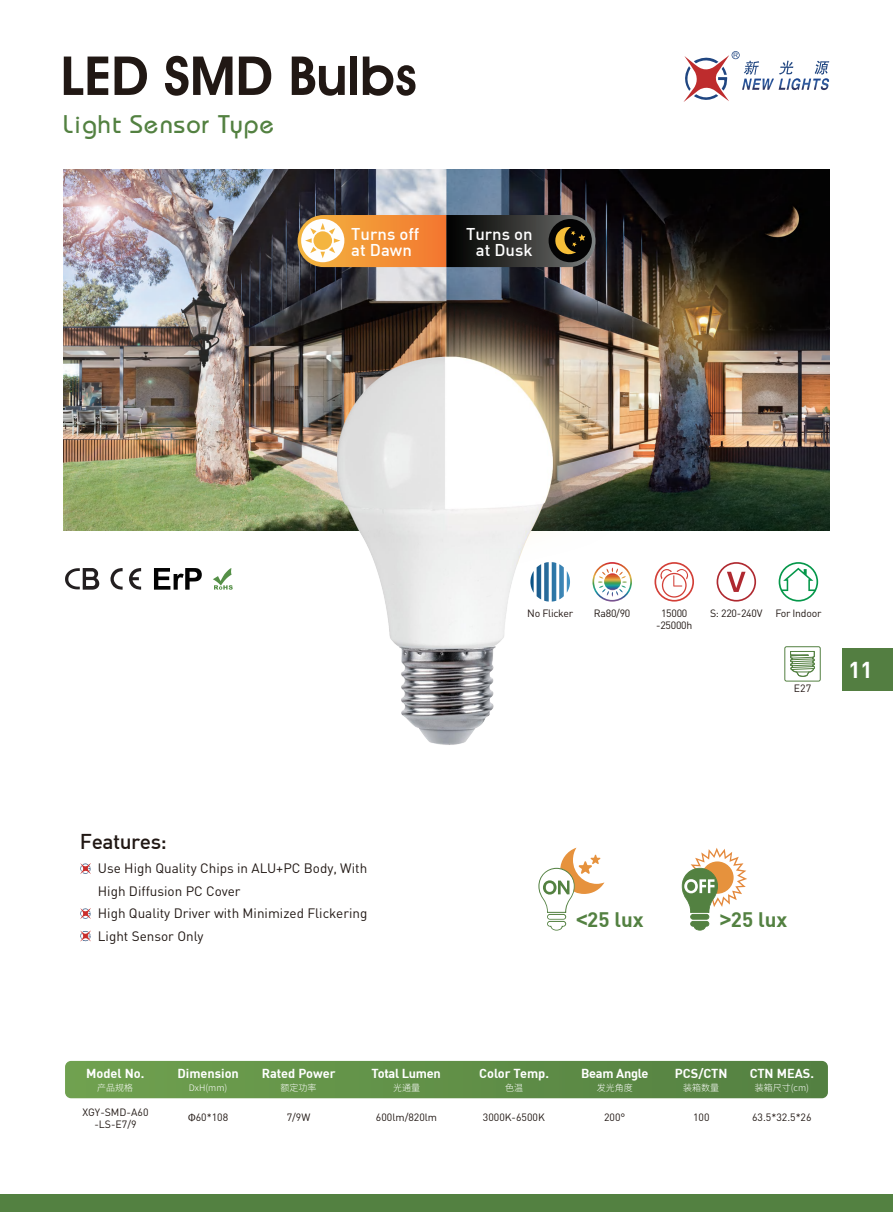
<style>
.page{position:relative;width:893px;height:1212px;background:#fff}
.page>*{position:absolute;margin:0;border:0;box-sizing:border-box;transform-origin:0 0}
.t1{font:600 54px "Avant Garde IT Cby BT";color:#211814}
.t2{font:25.5px "Bauhaus";letter-spacing:.05em;color:#538141}
.t3{font:700 22.5px "DIN";color:#fff}
.t4{font:500 21px "DIN";letter-spacing:-.025em;color:#211814}
.t5{font:700 20.55px "DIN";color:#538141}
.t6{font:500 16.8px/16.5px "DIN";color:#fff}
.t7{font:13.5px/22.5px "DIN";color:#211814}
.t8{font:700 12.75px "DIN";color:#fff}
.t9{font:700 12.75px "DIN";letter-spacing:-.02em;color:#fff}
.t10{font:10.5px/12px "DIN";color:#211814;text-align:center}
.t11{font:10.5px/12px "DIN";letter-spacing:-.025em;color:#211814;text-align:center}
.t12{font:10.5px "DIN";letter-spacing:-.025em;color:#221613}
.t13{font:300 9px "Source Han Sans CN";color:#fff}
.s1{font-family:"Arial";font-style:italic}
.s2{font-family:"Myriad Pro"}
</style>
<div class="page">
<div style="left:0;top:1194px;width:893px;height:18px;background:#538141"></div>
<svg style="left:213px;top:568px;width:20px;height:22px"></svg>
<svg style="left:66px;top:568px;width:33px;height:22px"></svg>
<svg style="left:110px;top:568px;width:31px;height:22px"></svg>
<svg style="left:154px;top:568px;width:48px;height:22px"></svg>
<svg style="left:654px;top:562px;width:40px;height:39px"></svg>
<svg style="left:717px;top:562px;width:39px;height:39px"></svg>
<svg style="left:779px;top:562px;width:39px;height:39px"></svg>
<svg style="left:683px;top:51px;width:144px;height:51px"></svg>
<svg style="left:66px;top:1061px;width:761px;height:37px;background:#619047"></svg>
<div style="left:784px;top:646px;width:37px;height:35px;border:1px solid #538041;border-radius:2px"></div>
<svg style="left:790px;top:651px;width:25px;height:26px"></svg>
<img style="left:66px;top:169px;width:761px;height:362px">
<img style="left:317px;top:277px;width:319px;height:468px">
<svg style="left:298px;top:215px;width:297px;height:52px;background:#8f663d"></svg>
<svg style="left:538px;top:848px;width:66px;height:82px"></svg>
<svg style="left:682px;top:848px;width:65px;height:82px"></svg>
<svg style="left:80px;top:863px;width:11px;height:11px"></svg>
<svg style="left:80px;top:930px;width:11px;height:12px"></svg>
<svg style="left:80px;top:908px;width:11px;height:11px"></svg>
<div style="left:842px;top:648px;width:51px;height:43px;background:#537e41"></div>
<h1 class="t1" style="left:61px;top:43px;width:358px">LED SMD Bulbs</h1>
<h2 class="t2" style="left:63px;top:108px;width:213px">Light Sensor Type</h2>
<p class="t6" style="left:351px;top:225px;width:70px">Turns off at Dawn</p>
<p class="t6" style="left:466px;top:225px;width:68px;text-align:center">Turns on at Dusk</p>
<p class="t12" style="left:527px;top:606px;width:47px">No Flicker</p>
<p class="t10" style="left:594px;top:607px;width:38px">Ra80/90</p>
<p class="t11" style="left:656px;top:607px;width:38px">15000 -25000h</p>
<p class="t11" style="left:710px;top:607px;width:113px">S: 220-240V For Indoor</p>
<p class="t12" style="left:794px;top:682px;width:19px">E27</p>
<h3 class="t3" style="left:848px;top:655px;width:26px">11</h3>
<h3 class="t4" style="left:80px;top:828px;width:89px">Features:</h3>
<p class="t7" style="left:98px;top:857px;width:271px">Use High Quality Chips in ALU+PC Body, With<br>High Diffusion PC Cover<br>High Quality Driver with Minimized Flickering<br>Light Sensor Only</p>
<h3 class="t5" style="left:575px;top:906px;width:70px"><span class="s1">&lt;</span>25 lux</h3>
<h3 class="t5" style="left:719px;top:906px;width:70px"><span class="s1">&gt;</span>25 lux</h3>
<p class="t8" style="left:86px;top:1065px;width:60px">Model No.</p>
<p class="t13" style="left:97px;top:1082px;width:37px">产品规格</p>
<p class="t8" style="left:177px;top:1065px;width:63px">Dimension</p>
<p class="t13" style="left:189px;top:1082px;width:40px">DxH(mm)</p>
<p class="t8" style="left:262px;top:1065px;width:75px">Rated Power</p>
<p class="t13" style="left:281px;top:1082px;width:37px">额定功率</p>
<p class="t9" style="left:372px;top:1065px;width:71px">Total Lumen</p>
<p class="t13" style="left:393px;top:1082px;width:28px">光通量</p>
<p class="t8" style="left:479px;top:1065px;width:71px">Color Temp.</p>
<p class="t13" style="left:505px;top:1082px;width:19px">色温</p>
<p class="t9" style="left:581px;top:1065px;width:69px">Beam Angle</p>
<p class="t13" style="left:597px;top:1082px;width:37px">发光角度</p>
<p class="t8" style="left:675px;top:1065px;width:54px">PCS/CTN</p>
<p class="t13" style="left:683px;top:1082px;width:37px">装箱数量</p>
<p class="t8" style="left:750px;top:1065px;width:66px">CTN MEAS.</p>
<p class="t13" style="left:755px;top:1082px;width:56px">装箱尺寸(cm)</p>
<p class="t10" style="left:83px;top:1105px;width:67px">XGY-SMD-A60 -LS-E7/9</p>
<p class="t10" style="left:287px;top:1111px;width:25px">7/9W</p>
<p class="t10" style="left:483px;top:1111px;width:63px">3000K-6500K</p>
<p class="t10" style="left:693px;top:1111px;width:18px">100</p>
<p class="t10" style="left:752px;top:1111px;width:61px">63.5*32.5*26</p>
<p class="t10" style="left:188px;top:1111px;width:41px"><span class="s2">Ф</span>60*108</p>
<p class="t10" style="left:376px;top:1111px;width:63px">600lm/820lm</p>
<p class="t10" style="left:604px;top:1111px;width:23px">200°</p>
</div>
